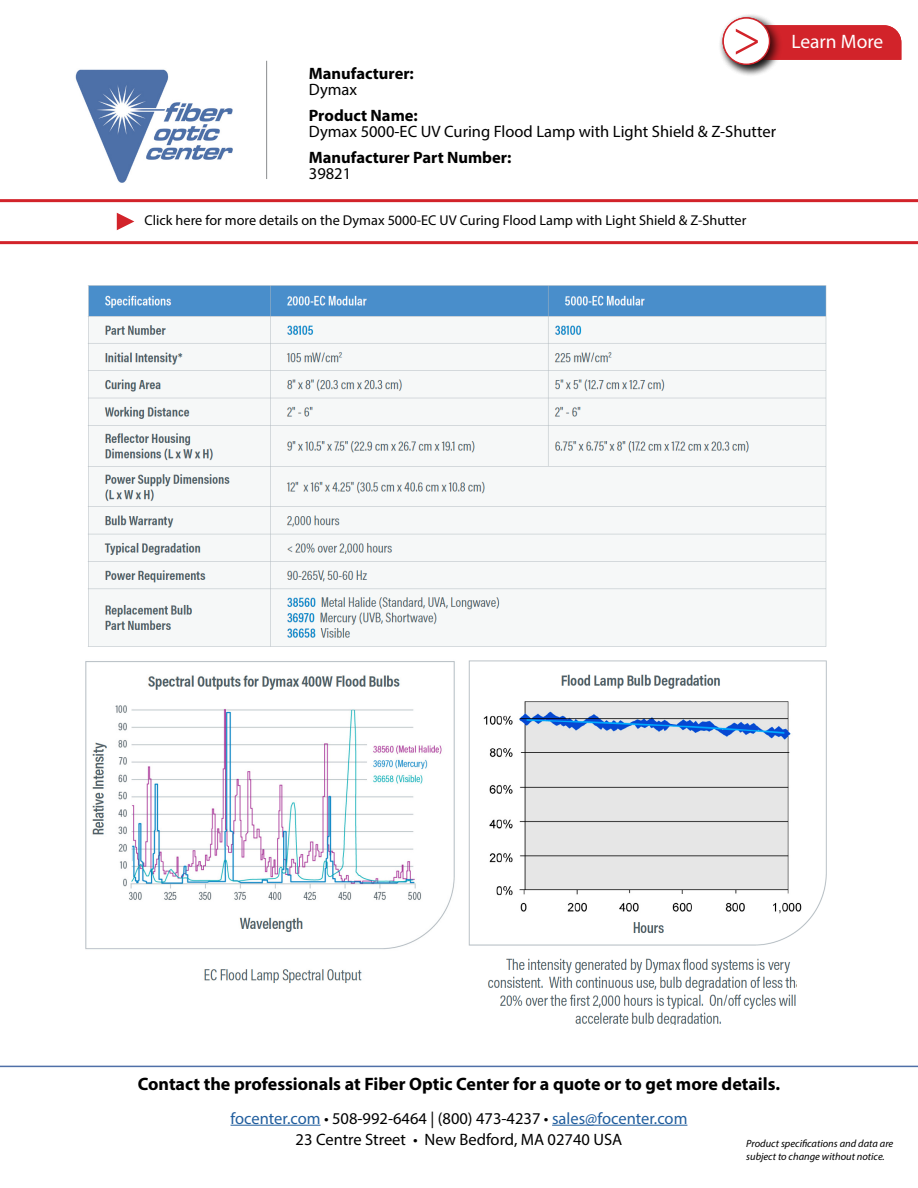
<style>
.page{position:relative;width:918px;height:1188px;background:#fff}
.page>*{position:absolute;margin:0;border:0;box-sizing:border-box;transform-origin:0 0}
.t1{font:51px "Minion Pro";color:#d2232a}
.t2{font:19.5px "Myriad Pro";color:#fff}
.t3{font:700 18px "Myriad Pro";color:#000}
.t4{font:16.5px/16.5px "Myriad Pro";color:#000}
.t5{font:16.5px "Myriad Pro";color:#215e9e}
.t6{font:700 16.5px/16.5px "Myriad Pro";color:#000}
.t7{font:14.25px "Myriad Pro";color:#000}
.t8{font:italic 10.5px "Myriad Pro";color:#000}
.s1{font-weight:400}
.s2{font-weight:700}
.s3{color:#000}
</style>
<div class="page">
<hr style="left:231px;top:1125px;width:90px;height:1px;background:#215e9e">
<hr style="left:552px;top:1125px;width:135px;height:1px;background:#215e9e">
<hr style="left:0;top:1066px;width:918px;height:1px;background:#4f70a8">
<img style="left:75px;top:69px;width:158px;height:114px">
<hr style="left:266px;top:61px;width:1px;height:118px;background:#8a8c8e">
<hr style="left:0;top:241px;width:918px;height:3px;background:#d2232a">
<svg style="left:117px;top:213px;width:17px;height:17px"></svg>
<div style="left:783px;top:25px;width:118px;height:35px;background:#d2232a"></div>
<div style="left:718px;top:13px;width:65px;height:64px;background:#000;opacity:.75"></div>
<div style="left:723px;top:18px;width:47px;height:46px;background:#fff;border-radius:50%"></div>
<div style="left:723px;top:17px;width:47px;height:48px;border:1px solid #d2232a;border-radius:50%"></div>
<hr style="left:0;top:199px;width:918px;height:3px;background:#d2232a">
<img style="left:88px;top:285px;width:739px;height:362px">
<img style="left:85px;top:661px;width:370px;height:322px">
<img style="left:468px;top:660px;width:359px;height:286px">
<img style="left:488px;top:958px;width:309px;height:67px">
<p class="t1" style="left:733px;top:4px;width:30px">&gt;</p>
<p class="t2" style="left:791px;top:30px;width:93px">Learn More</p>
<p class="t6" style="left:309px;top:64px;width:107px">Manufacturer:<br><span class="s1">Dymax</span></p>
<p class="t4" style="left:309px;top:107px;width:469px"><span class="s2">Product Name:<br></span>Dymax 5000-EC UV Curing Flood Lamp with Light Shield &amp; Z-Shutter</p>
<p class="t6" style="left:309px;top:148px;width:204px">Manufacturer Part Number:</p>
<p class="t4" style="left:309px;top:165px;width:44px">39821</p>
<p class="t7" style="left:145px;top:212px;width:603px">Click here for more details on the Dymax 5000-EC UV Curing Flood Lamp with Light Shield &amp; Z-Shutter</p>
<p class="t3" style="left:138px;top:1072px;width:644px">Contact the professionals at Fiber Optic Center for a quote or to get more details.</p>
<p class="t5" style="left:231px;top:1108px;width:458px">focenter.com <span class="s3">• 508-992-6464 | (800) 473-4237 •</span> sales@focenter.com</p>
<p class="t4" style="left:296px;top:1131px;width:328px">23 Centre Street • New Bedford, MA 02740 USA</p>
<p class="t8" style="left:746px;top:1137px;width:149px">Product specifications and data are</p>
<p class="t8" style="left:746px;top:1150px;width:140px">subject to change without notice.</p>
</div>
